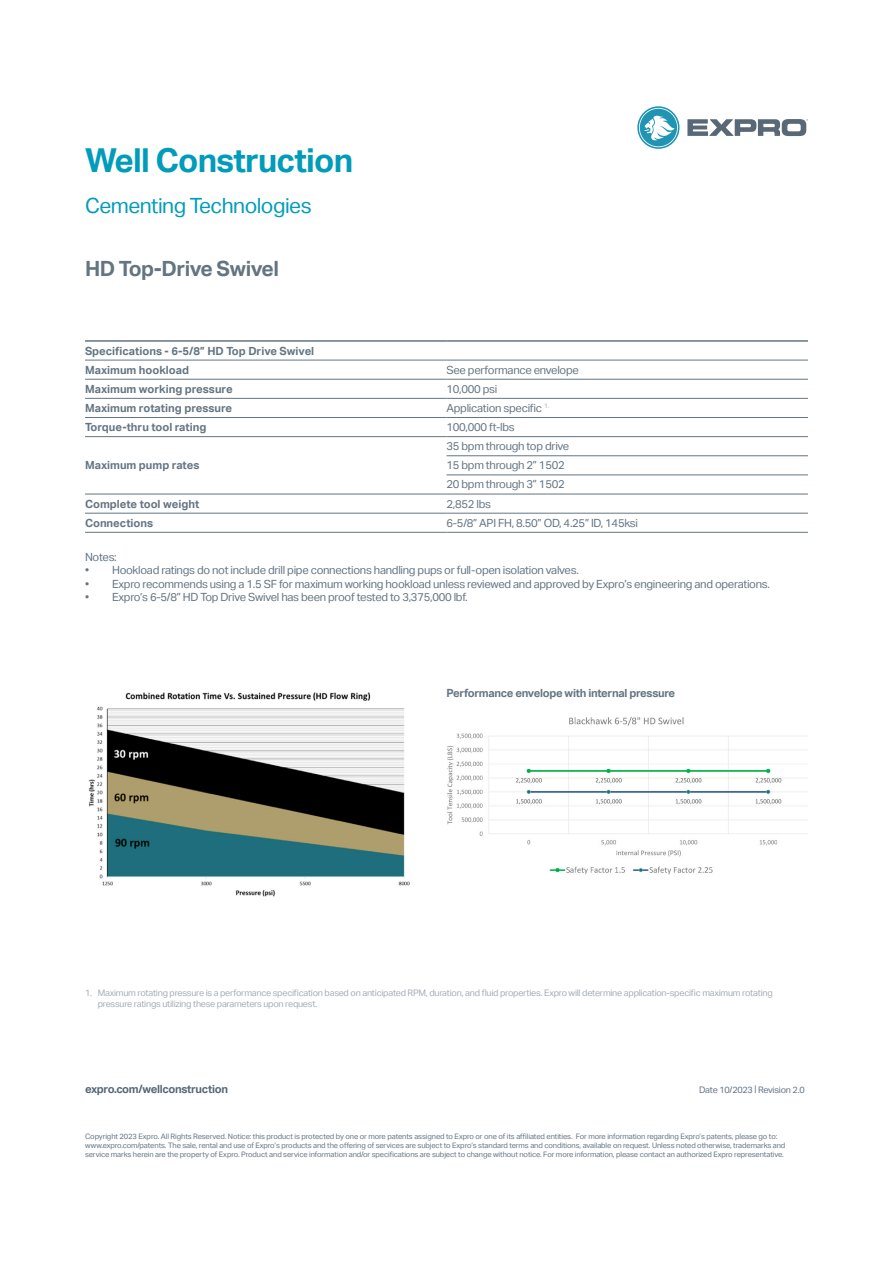
<style>
.page{position:relative;width:893px;height:1263px;background:#fff}
.page>*{position:absolute;margin:0;border:0;box-sizing:border-box;transform-origin:0 0}
.t1{font:700 33px "Aktiv Grotesk";letter-spacing:-.025em;color:#009cb9}
.t2{font:21px "Aktiv Grotesk";letter-spacing:-.025em;color:#009cb9}
.t3{font:700 21px "Aktiv Grotesk";letter-spacing:-.025em;color:#647582}
.t4{font:11.25px "Aktiv Grotesk";letter-spacing:-.025em;color:#647582}
.t5{font:700 11.25px "Aktiv Grotesk";color:#647582}
.t6{font:700 11.25px "Aktiv Grotesk";letter-spacing:-.025em;color:#647582}
.t7{font:700 11.25px "Aktiv Grotesk";letter-spacing:-.025em;color:#586876}
.t8{font:9px/10.8px "Aktiv Grotesk";letter-spacing:-.025em;color:#a4acb4}
.t9{font:9px "Aktiv Grotesk";letter-spacing:-.025em;color:#647582}
.t10{font:7.5px/9px "Aktiv Grotesk";letter-spacing:-.015em;color:#647582}
</style>
<div class="page">
<svg style="left:637px;top:106px;width:42px;height:43px"></svg>
<svg style="left:687px;top:119px;width:121px;height:17px"></svg>
<hr style="left:85px;top:340px;width:361px;height:2px;background:#647582">
<hr style="left:446px;top:340px;width:362px;height:2px;background:#647582">
<hr style="left:446px;top:455px;width:362px;height:1px;background:#647582">
<hr style="left:446px;top:475px;width:362px;height:1px;background:#647582">
<hr style="left:85px;top:494px;width:361px;height:1px;background:#647582">
<hr style="left:446px;top:494px;width:362px;height:1px;background:#647582">
<hr style="left:85px;top:513px;width:361px;height:1px;background:#647582">
<hr style="left:446px;top:513px;width:362px;height:1px;background:#647582">
<hr style="left:85px;top:532px;width:361px;height:1px;background:#647582">
<hr style="left:446px;top:532px;width:362px;height:1px;background:#647582">
<hr style="left:85px;top:360px;width:361px;height:1px;background:#647582">
<hr style="left:85px;top:379px;width:361px;height:1px;background:#647582">
<hr style="left:85px;top:398px;width:361px;height:1px;background:#647582">
<hr style="left:85px;top:417px;width:361px;height:1px;background:#647582">
<hr style="left:446px;top:360px;width:362px;height:1px;background:#647582">
<hr style="left:446px;top:379px;width:362px;height:1px;background:#647582">
<hr style="left:446px;top:398px;width:362px;height:1px;background:#647582">
<hr style="left:446px;top:417px;width:362px;height:1px;background:#647582">
<hr style="left:85px;top:436px;width:361px;height:1px;background:#647582">
<hr style="left:446px;top:436px;width:362px;height:1px;background:#647582">
<img style="left:88px;top:692px;width:322px;height:205px">
<img style="left:447px;top:716px;width:361px;height:158px">
<p class="t1" style="left:85px;top:142px;width:270px">Well Construction</p>
<p class="t2" style="left:85px;top:193px;width:228px">Cementing Technologies</p>
<p class="t3" style="left:85px;top:257px;width:195px">HD Top-Drive Swivel</p>
<p class="t5" style="left:85px;top:344px;width:231px">Specifications - 6-5/8” HD Top Drive Swivel</p>
<p class="t5" style="left:85px;top:363px;width:106px">Maximum hookload</p>
<p class="t4" style="left:446px;top:363px;width:134px">See performance envelope</p>
<p class="t5" style="left:85px;top:382px;width:149px">Maximum working pressure</p>
<p class="t4" style="left:446px;top:382px;width:52px">10,000 psi</p>
<p class="t5" style="left:85px;top:401px;width:149px">Maximum rotating pressure</p>
<p class="t4" style="left:446px;top:401px;width:104px">Application specific <sup>1.</sup></p>
<p class="t5" style="left:85px;top:421px;width:123px">Torque-thru tool rating</p>
<p class="t4" style="left:446px;top:421px;width:70px">100,000 ft-lbs</p>
<p class="t5" style="left:85px;top:459px;width:116px">Maximum pump rates</p>
<p class="t4" style="left:446px;top:440px;width:124px">35 bpm through top drive</p>
<p class="t4" style="left:446px;top:459px;width:120px">15 bpm through 2” 1502</p>
<p class="t4" style="left:446px;top:478px;width:120px">20 bpm through 3” 1502</p>
<p class="t5" style="left:85px;top:497px;width:116px">Complete tool weight</p>
<p class="t4" style="left:446px;top:497px;width:46px">2,852 lbs</p>
<p class="t5" style="left:85px;top:516px;width:70px">Connections</p>
<p class="t4" style="left:446px;top:516px;width:193px">6-5/8” API FH, 8.50” OD, 4.25” ID, 145ksi</p>
<p class="t4" style="left:85px;top:550px;width:33px">Notes:</p>
<p class="t4" style="left:85px;top:564px;width:495px">• Hookload ratings do not include drill pipe connections handling pups or full-open isolation valves.</p>
<p class="t4" style="left:85px;top:577px;width:686px">• Expro recommends using a 1.5 SF for maximum working hookload unless reviewed and approved by Expro’s engineering and operations.</p>
<p class="t4" style="left:85px;top:591px;width:384px">• Expro’s 6-5/8” HD Top Drive Swivel has been proof tested to 3,375,000 lbf.</p>
<p class="t6" style="left:446px;top:686px;width:230px">Performance envelope with internal pressure</p>
<p class="t8" style="left:98px;top:987px;width:676px;text-indent:-13px">1. Maximum rotating pressure is a performance specification based on anticipated RPM, duration, and fluid properties. Expro will determine application-specific maximum rotating pressure ratings utilizing these parameters upon request.</p>
<p class="t7" style="left:85px;top:1082px;width:144px">expro.com/wellconstruction</p>
<p class="t9" style="left:699px;top:1084px;width:107px">Date 10/2023 | Revision 2.0</p>
<p class="t10" style="left:85px;top:1131px;width:702px">Copyright 2023 Expro. All Rights Reserved. Notice: this product is protected by one or more patents assigned to Expro or one of its affiliated entities. For more information regarding Expro’s patents, please go to: www.expro.com/patents. The sale, rental and use of Expro’s products and the offering of services are subject to Expro’s standard terms and conditions, available on request. Unless noted otherwise, trademarks and service marks herein are the property of Expro. Product and service information and/or specifications are subject to change without notice. For more information, please contact an authorized Expro representative.</p>
</div>
